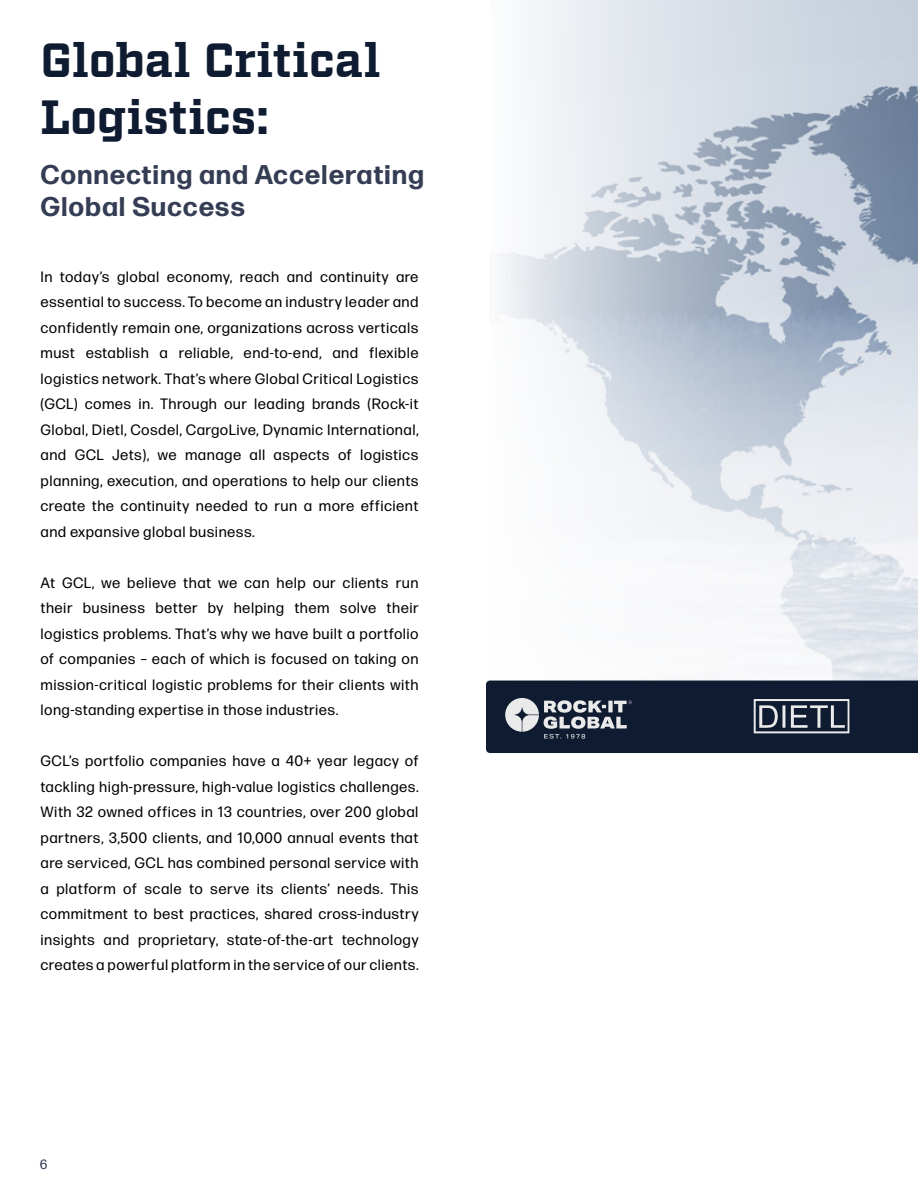
<style>
.page{position:relative;width:918px;height:1188px;background:#fff}
.page>*{position:absolute;margin:0;border:0;box-sizing:border-box;transform-origin:0 0}
.t1{font:700 48px/57.6px "Factoria";color:#0e1b30}
.t2{font:700 27px/32.4px "Forma DJR Micro";letter-spacing:.03em;color:#353d54}
.t3{font:15px/25.5px "Forma DJR Micro";letter-spacing:.03em;color:#000;text-align:justify}
.t4{font:13.5px "Forma DJR Micro";color:#353d54}
</style>
<div class="page">
<img style="left:489px;top:0;width:429px;height:681px">
<svg style="left:486px;top:681px;width:432px;height:72px;background:#243042"></svg>
<h1 class="t1" style="left:40px;top:33px;width:342px">Global Critical<br>Logistics:</h1>
<h2 class="t2" style="left:40px;top:158px;width:385px">Connecting and Accelerating<br>Global Success</h2>
<p class="t3" style="left:40px;top:263px;width:380px">In today’s global economy, reach and continuity are essential to success. To become an industry leader and confidently remain one, organizations across verticals must establish a reliable, end-to-end, and flexible logistics network. That’s where Global Critical Logistics (GCL) comes in. Through our leading brands (Rock-it Global, Dietl, Cosdel, CargoLive, Dynamic International, and GCL Jets), we manage all aspects of logistics planning, execution, and operations to help our clients create the continuity needed to run a more efficient and expansive global business.</p>
<p class="t3" style="left:40px;top:569px;width:380px">At GCL, we believe that we can help our clients run their business better by helping them solve their logistics problems. That’s why we have built a portfolio of companies – each of which is focused on taking on mission-critical logistic problems for their clients with long-standing expertise in those industries.</p>
<p class="t3" style="left:40px;top:748px;width:380px">GCL’s portfolio companies have a 40+ year legacy of tackling high-pressure, high-value logistics challenges.<br>With 32 owned offices in 13 countries, over 200 global partners, 3,500 clients, and 10,000 annual events that are serviced, GCL has combined personal service with a platform of scale to serve its clients’ needs. This commitment to best practices, shared cross-industry insights and proprietary, state-of-the-art technology creates a powerful platform in the service of our clients.</p>
<p class="t4" style="left:40px;top:1155px;width:9px">6</p>
</div>
